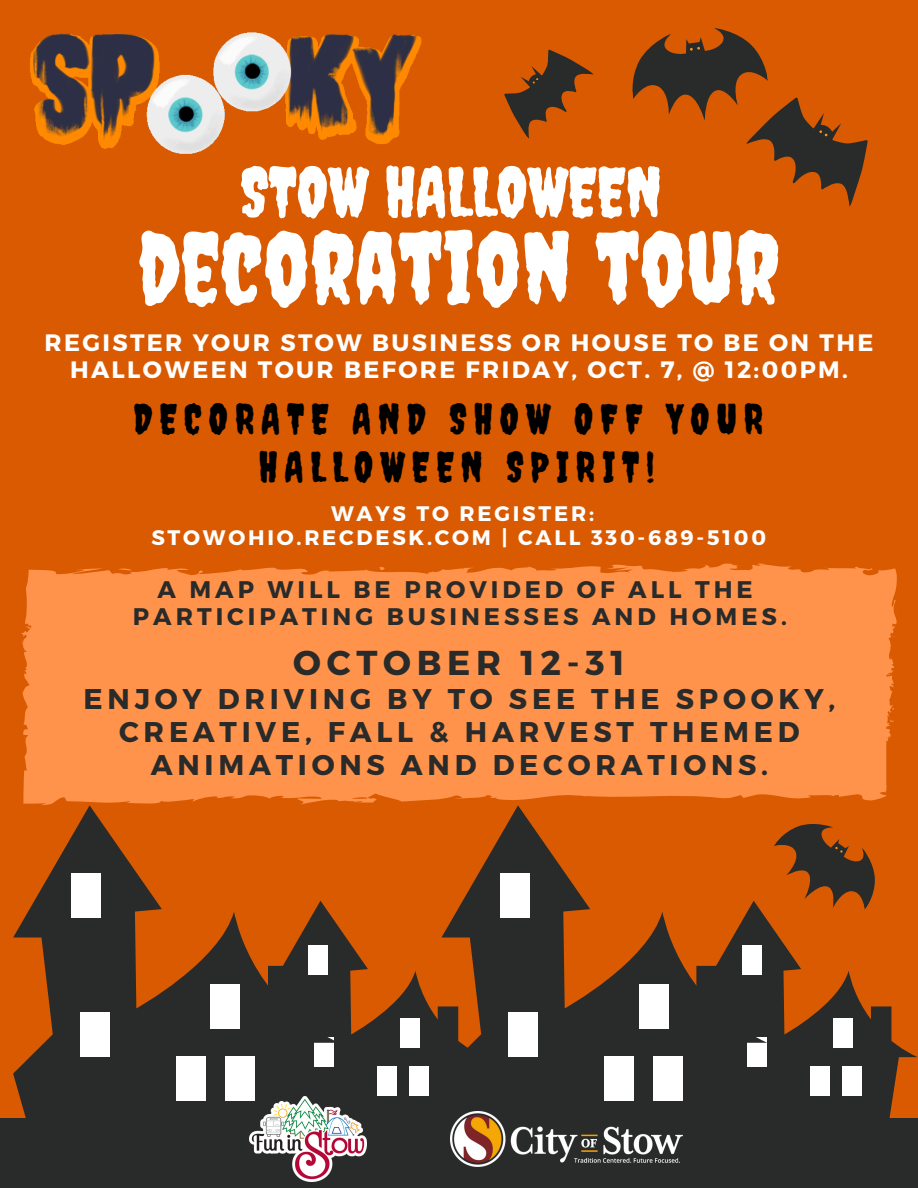
<style>
.page{position:relative;width:918px;height:1188px;background:#d95a00}
.page>*{position:absolute;margin:0;border:0;box-sizing:border-box;transform-origin:0 0}
.t1{font:99px "Creepster";color:#fff}
.t2{font:69px "Creepster";color:#fff}
.t3{font:42px/48px "Creepster";letter-spacing:.165em;color:#000;text-align:center}
.t4{font:700 34.5px "Montserrat";letter-spacing:.165em;color:#292a2a}
.t5{font:700 28.5px/33px "Montserrat";letter-spacing:.165em;color:#292a2a;text-align:center}
.t6{font:700 24px/27px "Montserrat";letter-spacing:.165em;color:#292a2a;text-align:center}
.t7{font:700 23.7px/27px "Montserrat";letter-spacing:.1em;color:#fff;text-align:center}
.t8{font:700 21px/24px "Montserrat";letter-spacing:.13em;color:#fff;text-align:center}
</style>
<div class="page">
<svg style="left:504px;top:49px;width:90px;height:90px"></svg>
<svg style="left:774px;top:824px;width:101px;height:77px"></svg>
<svg style="left:632px;top:28px;width:236px;height:179px"></svg>
<svg style="left:21px;top:563px;width:876px;height:242px;background:#fc8f46"></svg>
<div style="left:0;top:1118px;width:918px;height:70px;background:#292a2a"></div>
<svg style="left:339px;top:927px;width:103px;height:191px;fill:#292a2a"></svg>
<svg style="left:438px;top:1006px;width:4px;height:35px"></svg>
<div style="left:377px;top:1066px;width:19px;height:29px;background:#fff"></div>
<div style="left:410px;top:1066px;width:19px;height:29px;background:#fff"></div>
<div style="left:400px;top:1019px;width:19px;height:29px;background:#fff"></div>
<svg style="left:767px;top:901px;width:150px;height:217px"></svg>
<svg style="left:871px;top:1006px;width:20px;height:35px"></svg>
<div style="left:810px;top:1066px;width:20px;height:29px;background:#fff"></div>
<div style="left:843px;top:1066px;width:19px;height:29px;background:#fff"></div>
<div style="left:833px;top:1019px;width:19px;height:29px;background:#fff"></div>
<svg style="left:442px;top:805px;width:325px;height:342px;fill:#292a2a"></svg>
<div style="left:696px;top:966px;width:32px;height:52px;background:#292a2a"></div>
<div style="left:500px;top:874px;width:29px;height:44px;background:#fff"></div>
<div style="left:509px;top:1012px;width:29px;height:44px;background:#fff"></div>
<div style="left:604px;top:1056px;width:29px;height:45px;background:#fff"></div>
<div style="left:654px;top:1056px;width:29px;height:45px;background:#fff"></div>
<div style="left:639px;top:984px;width:29px;height:44px;background:#fff"></div>
<svg style="left:13px;top:805px;width:326px;height:313px;fill:#292a2a"></svg>
<div style="left:268px;top:966px;width:31px;height:52px;background:#292a2a"></div>
<div style="left:72px;top:874px;width:29px;height:44px;background:#fff"></div>
<div style="left:80px;top:1012px;width:30px;height:44px;background:#fff"></div>
<div style="left:176px;top:1056px;width:29px;height:45px;background:#fff"></div>
<div style="left:225px;top:1056px;width:29px;height:45px;background:#fff"></div>
<div style="left:211px;top:984px;width:29px;height:44px;background:#fff"></div>
<img style="left:31px;top:32px;width:390px;height:122px">
<img style="left:249px;top:1096px;width:117px;height:86px">
<img style="left:451px;top:1111px;width:232px;height:56px">
<h2 class="t2" style="left:240px;top:151px;width:423px">STOW HALLOWEEN</h2>
<h1 class="t1" style="left:138px;top:209px;width:644px">DECORATION TOUR</h1>
<p class="t7" style="left:45px;top:328px;width:830px">REGISTER YOUR STOW BUSINESS OR HOUSE TO BE ON THE<br>HALLOWEEN TOUR BEFORE FRIDAY, OCT. 7, @ 12:00PM.</p>
<h3 class="t3" style="left:133px;top:395px;width:631px">DECORATE AND SHOW OFF YOUR<br>HALLOWEEN SPIRIT!</h3>
<p class="t8" style="left:151px;top:500px;width:616px">WAYS TO REGISTER:<br>STOWOHIO.RECDESK.COM | CALL 330-689-5100</p>
<p class="t6" style="left:133px;top:575px;width:655px">A MAP WILL BE PROVIDED OF ALL THE<br>PARTICIPATING BUSINESSES AND HOMES.</p>
<h3 class="t4" style="left:293px;top:641px;width:333px">OCTOBER 12-31</h3>
<p class="t5" style="left:84px;top:681px;width:753px">ENJOY DRIVING BY TO SEE THE SPOOKY,<br>CREATIVE, FALL &amp; HARVEST THEMED<br>ANIMATIONS AND DECORATIONS.</p>
</div>
